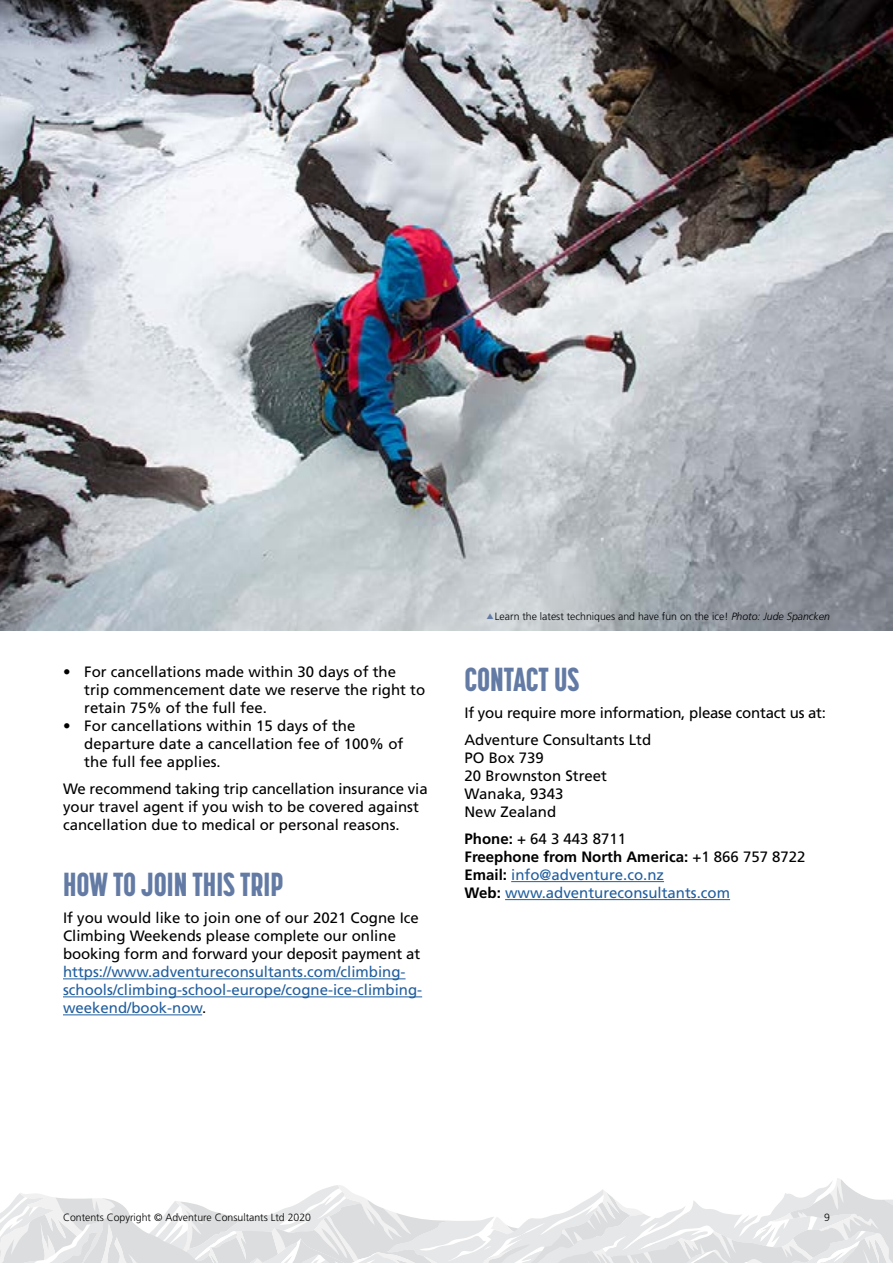
<style>
.page{position:relative;width:893px;height:1263px;background:#fff}
.page>*{position:absolute;margin:0;border:0;box-sizing:border-box;transform-origin:0 0}
.t1{font:800 33px "Korolev Compressed";color:#637ba4}
.t2{font:15px/18px "Frutiger LT Std";color:#000}
.t3{font:15px/18px "Frutiger LT Std";color:#215e9e}
.t4{font:300 10.5px "Frutiger LT Std";color:#000}
.s1{color:#000}
.s2{font-style:italic}
.s3{font-weight:700;color:#000}
</style>
<div class="page">
<svg style="left:0;top:1178px;width:893px;height:85px"></svg>
<hr style="left:63px;top:978px;width:343px;height:1px;background:#215e9e">
<hr style="left:63px;top:996px;width:359px;height:1px;background:#215e9e">
<hr style="left:63px;top:1014px;width:139px;height:1px;background:#215e9e">
<hr style="left:511px;top:881px;width:153px;height:1px;background:#215e9e">
<hr style="left:505px;top:899px;width:225px;height:1px;background:#215e9e">
<img style="left:0;top:0;width:893px;height:630px">
<svg style="left:487px;top:613px;width:6px;height:6px"></svg>
<p class="t2" style="left:84px;top:663px;width:342px;text-indent:-21px">• For cancellations made within 30 days of the<br>trip commencement date we reserve the right to retain 75% of the full fee.</p>
<p class="t2" style="left:84px;top:717px;width:321px;text-indent:-21px">• For cancellations within 15 days of the departure date a cancellation fee of 100% of the full fee applies.</p>
<p class="t2" style="left:63px;top:780px;width:366px">We recommend taking trip cancellation insurance via your travel agent if you wish to be covered against cancellation due to medical or personal reasons.</p>
<h1 class="t1" style="left:63px;top:865px;width:222px">HOW TO JOIN THIS TRIP</h1>
<p class="t2" style="left:63px;top:909px;width:359px">If you would like to join one of our 2021 Cogne Ice<br>Climbing Weekends please complete our online booking form and forward your deposit payment at</p>
<p class="t3" style="left:63px;top:963px;width:361px">https://www.adventureconsultants.com/climbing&shy;schools/climbing-school-europe/cogne-ice-climbing&shy;weekend/book-now<span class="s1">.</span></p>
<p class="t4" style="left:495px;top:611px;width:337px">Learn the latest techniques and have fun on the ice! <span class="s2">Photo: Jude Spancken</span></p>
<h1 class="t1" style="left:464px;top:660px;width:116px">CONTACT US</h1>
<p class="t2" style="left:464px;top:699px;width:363px;line-height:27px">If you require more information, please contact us at:<br>Adventure Consultants Ltd</p>
<p class="t2" style="left:464px;top:749px;width:144px">PO Box 739<br>20 Brownston Street<br>Wanaka, 9343<br>New Zealand</p>
<p class="t3" style="left:464px;top:830px;width:343px"><span class="s3">Phone:</span> <span class="s1">+ 64 3 443 8711<br></span><span class="s3">Freephone from North America:</span> <span class="s1">+1 866 757 8722<br></span><span class="s3">Email:</span> info@adventure.co.nz<br><span class="s3">Web:</span> www.adventureconsultants.com</p>
<p class="t4" style="left:63px;top:1211px;width:250px">Contents Copyright © Adventure Consultants Ltd 2020</p>
<p class="t4" style="left:824px;top:1211px;width:7px">9</p>
</div>
